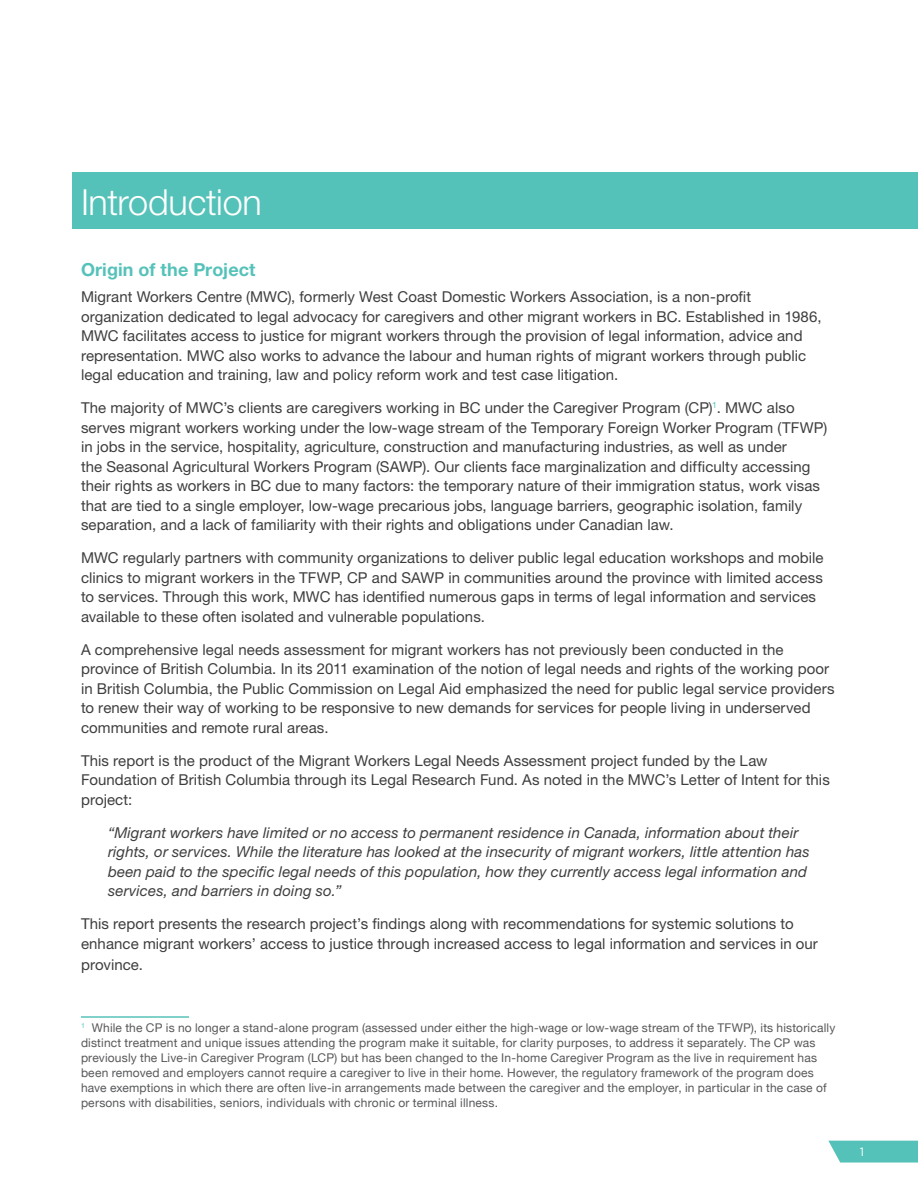
<style>
.page{position:relative;width:918px;height:1188px;background:#fff}
.page>*{position:absolute;margin:0;border:0;box-sizing:border-box;transform-origin:0 0}
.t1{font:300 36px "Helvetica Neue LT Std";letter-spacing:-.005em;color:#fff}
.t2{font:700 18px "Helvetica Neue LT Std";letter-spacing:.005em;color:#55c2b9}
.Body{font:15px/19.5px "Helvetica Neue LT Std";letter-spacing:.005em;color:#3e3e3f}
.t3{font:italic 15px/19.5px "Helvetica Neue LT Std";letter-spacing:.01em;color:#3e3e3f}
.Footnotes{font:12px/15px "Helvetica Neue";letter-spacing:.015em;color:#57585a}
.t4{font:12px "Gotham";color:#fff}
</style>
<div class="page">
<svg style="left:828px;top:1141px;width:90px;height:22px;background:#64c7bf"></svg>
<div style="left:72px;top:172px;width:846px;height:57px;background:#55c2b9"></div>
<hr style="left:81px;top:1016px;width:108px;height:2px;background:#55c2b9">
<h1 class="t1" style="left:81px;top:180px;width:182px">Introduction</h1>
<h2 class="t2" style="left:81px;top:259px;width:176px">Origin of the Project</h2>
<p class="Body" style="left:81px;top:287px;width:742px">Migrant Workers Centre (MWC), formerly West Coast Domestic Workers Association, is a non-profit organization dedicated to legal advocacy for caregivers and other migrant workers in BC. Established in 1986, MWC facilitates access to justice for migrant workers through the provision of legal information, advice and representation. MWC also works to advance the labour and human rights of migrant workers through public legal education and training, law and policy reform work and test case litigation.</p>
<p class="Body" style="left:81px;top:398px;width:748px">The majority of MWC’s clients are caregivers working in BC under the Caregiver Program (CP)<sup>1</sup>. MWC also serves migrant workers working under the low-wage stream of the Temporary Foreign Worker Program (TFWP) in jobs in the service, hospitality, agriculture, construction and manufacturing industries, as well as under<br>the Seasonal Agricultural Workers Program (SAWP). Our clients face marginalization and difficulty accessing their rights as workers in BC due to many factors: the temporary nature of their immigration status, work visas that are tied to a single employer, low-wage precarious jobs, language barriers, geographic isolation, family separation, and a lack of familiarity with their rights and obligations under Canadian law.</p>
<p class="Body" style="left:81px;top:548px;width:744px">MWC regularly partners with community organizations to deliver public legal education workshops and mobile clinics to migrant workers in the TFWP, CP and SAWP in communities around the province with limited access to services. Through this work, MWC has identified numerous gaps in terms of legal information and services available to these often isolated and vulnerable populations.</p>
<p class="Body" style="left:81px;top:640px;width:755px">A comprehensive legal needs assessment for migrant workers has not previously been conducted in the province of British Columbia. In its 2011 examination of the notion of legal needs and rights of the working poor in British Columbia, the Public Commission on Legal Aid emphasized the need for public legal service providers to renew their way of working to be responsive to new demands for services for people living in underserved communities and remote rural areas.</p>
<p class="Body" style="left:81px;top:751px;width:750px">This report is the product of the Migrant Workers Legal Needs Assessment project funded by the Law<br>Foundation of British Columbia through its Legal Research Fund. As noted in the MWC’s Letter of Intent for this project:</p>
<p class="t3" style="left:108px;top:823px;width:703px">“Migrant workers have limited or no access to permanent residence in Canada, information about their rights, or services. While the literature has looked at the insecurity of migrant workers, little attention has been paid to the specific legal needs of this population, how they currently access legal information and services, and barriers in doing so.”</p>
<p class="Body" style="left:81px;top:914px;width:738px">This report presents the research project’s findings along with recommendations for systemic solutions to enhance migrant workers’ access to justice through increased access to legal information and services in our</p>
<p class="Body" style="left:81px;top:955px;width:64px">province.</p>
<p class="Footnotes" style="left:81px;top:1021px;width:756px"><sup>1</sup> While the CP is no longer a stand-alone program (assessed under either the high-wage or low-wage stream of the TFWP), its historically distinct treatment and unique issues attending the program make it suitable, for clarity purposes, to address it separately. The CP was previously the Live-in Caregiver Program (LCP) but has been changed to the In-home Caregiver Program as the live in requirement has been removed and employers cannot require a caregiver to live in their home. However, the regulatory framework of the program does have exemptions in which there are often live-in arrangements made between the caregiver and the employer, in particular in the case of persons with disabilities, seniors, individuals with chronic or terminal illness.</p>
<p class="t4" style="left:860px;top:1144px;width:6px">1</p>
</div>
